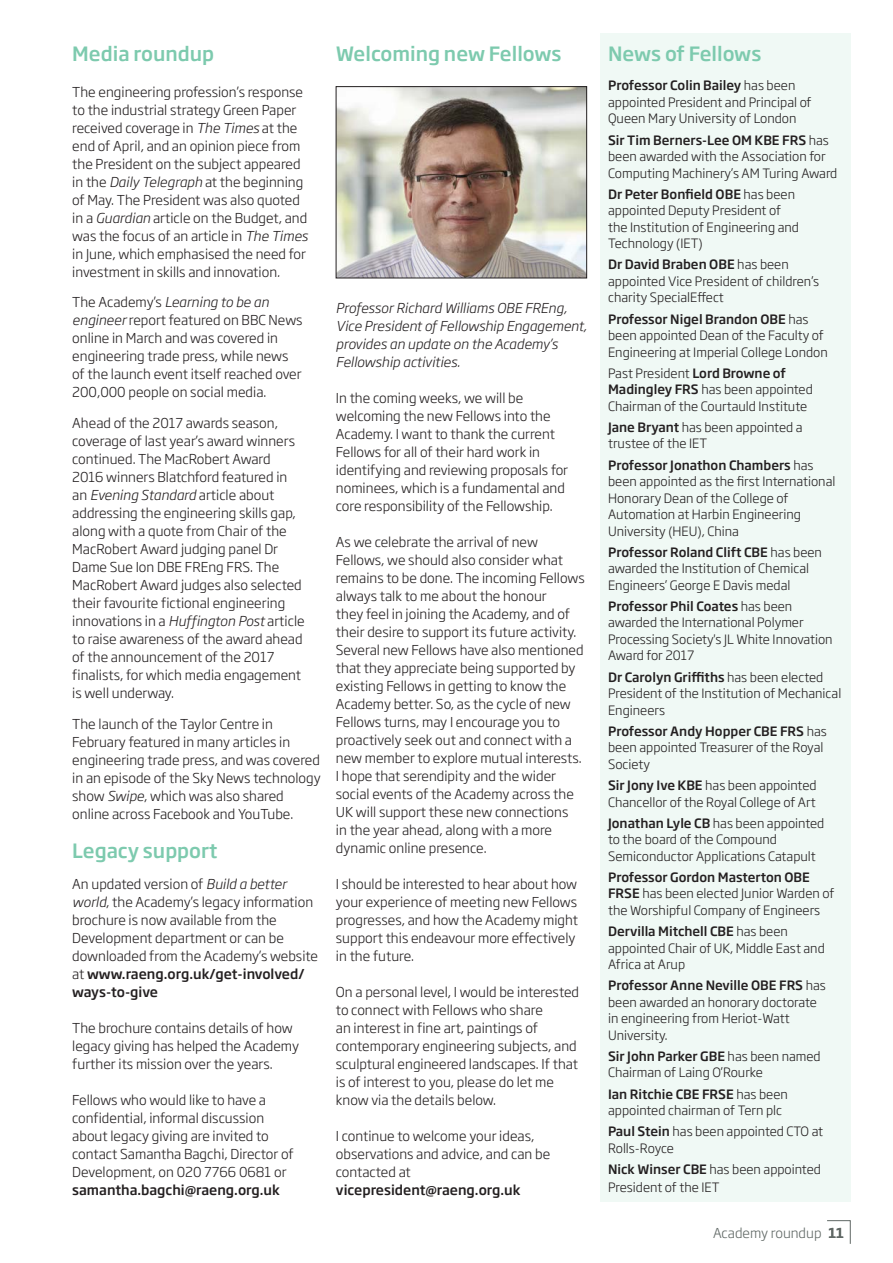
<style>
.page{position:relative;width:893px;height:1263px;background:#fff}
.page>*{position:absolute;margin:0;border:0;box-sizing:border-box;transform-origin:0 0}
.Article_head{font:500 19.5px "Soho Gothic Pro";color:#7dcaae}
.Body_Text{font:500 19.5px "Soho Gothic Pro";color:#7dcaae}
.Theme_Head{font:500 19.5px "Soho Gothic Pro";color:#7dcaae}
.Body_Text-2{font:300 13.5px/18px "Soho Gothic Pro";color:#231f20}
.Article_head-2{font:300 13.5px/18px "Soho Gothic Pro";color:#231f20}
.Article_head-3{font:italic 300 13.5px/18px "Soho Gothic Pro";color:#231f20}
.Page_number_right{font:300 13.5px "Soho Gothic Pro";color:#606865}
.Theme_Head-2{font:300 12.75px/16.5px "Soho Gothic Pro";color:#231f20}
.s1{font-style:italic}
.s2{font-weight:500}
</style>
<div class="page">
<svg style="left:827px;top:1220px;width:24px;height:24px"></svg>
<div style="left:600px;top:33px;width:250px;height:1168px;background:#f0f9f5"></div>
<img style="left:338px;top:88px;width:247px;height:188px">
<div style="left:336px;top:86px;width:251px;height:192px;border:1px solid #231f20"></div>
<p class="Article_head" style="left:72px;top:38px;width:143px">Media roundup</p>
<p class="Body_Text-2" style="left:72px;top:82px;width:237px">The engineering profession’s response to the industrial strategy Green Paper received coverage in <span class="s1">The Times</span> at the end of April, and an opinion piece from the President on the subject appeared in the <span class="s1">Daily Telegraph</span> at the beginning of May. The President was also quoted in a <span class="s1">Guardian</span> article on the Budget, and was the focus of an article in <span class="s1">The Times </span>in June, which emphasised the need for investment in skills and innovation<span class="s1">.</span></p>
<p class="Body_Text-2" style="left:72px;top:292px;width:232px">The Academy’s <span class="s1">Learning to be an engineer</span> report featured on BBC News online in March and was covered in engineering trade press, while news of the launch event itself reached over 200,000 people on social media.</p>
<p class="Body_Text-2" style="left:72px;top:413px;width:234px">Ahead of the 2017 awards season, coverage of last year’s award winners continued. The MacRobert Award 2016 winners Blatchford featured in an <span class="s1">Evening Standard</span> article about addressing the engineering skills gap, along with a quote from Chair of the MacRobert Award judging panel Dr Dame Sue Ion DBE FREng FRS. The MacRobert Award judges also selected their favourite fictional engineering innovations in a <span class="s1">Huffington Post</span> article to raise awareness of the award ahead of the announcement of the 2017 finalists, for which media engagement is well underway.</p>
<p class="Body_Text-2" style="left:72px;top:714px;width:250px">The launch of the Taylor Centre in February featured in many articles in engineering trade press, and was covered in an episode of the Sky News technology show <span class="s1">Swipe</span>, which was also shared online across Facebook and YouTube.</p>
<p class="Body_Text" style="left:72px;top:836px;width:147px">Legacy support</p>
<p class="Body_Text-2" style="left:72px;top:874px;width:247px">An updated version of <span class="s1">Build a better world</span>, the Academy’s legacy information brochure is now available from the Development department or can be downloaded from the Academy’s website at <span class="s2">www.raeng.org.uk/get-involved/ ways-to-give</span></p>
<p class="Body_Text-2" style="left:72px;top:1018px;width:228px">The brochure contains details of how legacy giving has helped the Academy further its mission over the years.</p>
<p class="Body_Text-2" style="left:72px;top:1090px;width:223px">Fellows who would like to have a confidential, informal discussion about legacy giving are invited to contact Samantha Bagchi, Director of Development, on 020 7766 0681 or <span class="s2">samantha.bagchi@raeng.org.uk</span></p>
<p class="Article_head" style="left:336px;top:38px;width:227px">Welcoming new Fellows</p>
<p class="Article_head-3" style="left:336px;top:298px;width:252px">Professor Richard Williams OBE FREng, Vice President of Fellowship Engagement, provides an update on the Academy’s Fellowship activities.</p>
<p class="Article_head-2" style="left:336px;top:388px;width:234px">In the coming weeks, we will be welcoming the new Fellows into the Academy. I want to thank the current Fellows for all of their hard work in identifying and reviewing proposals for nominees, which is a fundamental and core responsibility of the Fellowship.</p>
<p class="Article_head-2" style="left:336px;top:532px;width:250px">As we celebrate the arrival of new Fellows, we should also consider what remains to be done. The incoming Fellows always talk to me about the honour<br>they feel in joining the Academy, and of their desire to support its future activity.<br>Several new Fellows have also mentioned that they appreciate being supported by existing Fellows in getting to know the Academy better. So, as the cycle of new Fellows turns, may I encourage you to proactively seek out and connect with a new member to explore mutual interests.<br>I hope that serendipity and the wider social events of the Academy across the UK will support these new connections<br>in the year ahead, along with a more dynamic online presence.</p>
<p class="Article_head-2" style="left:336px;top:874px;width:244px">I should be interested to hear about how your experience of meeting new Fellows progresses, and how the Academy might support this endeavour more effectively in the future.</p>
<p class="Article_head-2" style="left:336px;top:982px;width:245px">On a personal level, I would be interested to connect with Fellows who share<br>an interest in fine art, paintings of contemporary engineering subjects, and sculptural engineered landscapes. If that is of interest to you, please do let me know via the details below.</p>
<p class="Article_head-2" style="left:336px;top:1126px;width:216px">I continue to welcome your ideas, observations and advice, and can be contacted at <span class="s2">vicepresident@raeng.org.uk</span></p>
<p class="Theme_Head" style="left:608px;top:38px;width:155px">News of Fellows</p>
<p class="Theme_Head-2" style="left:608px;top:77px;width:205px"><span class="s2">Professor Colin Bailey</span> has been appointed President and Principal of<br>Queen Mary University of London</p>
<p class="Theme_Head-2" style="left:608px;top:131px;width:231px"><span class="s2">Sir Tim Berners-Lee OM KBE FRS</span> has been awarded with the Association for<br>Computing Machinery’s AM Turing Award</p>
<p class="Theme_Head-2" style="left:608px;top:185px;width:192px"><span class="s2">Dr Peter Bonfield OBE</span> has been appointed Deputy President of the Institution of Engineering and<br>Technology (IET)</p>
<p class="Theme_Head-2" style="left:608px;top:256px;width:213px"><span class="s2">Dr David Braben OBE</span> has been appointed Vice President of children’s charity SpecialEffect</p>
<p class="Theme_Head-2" style="left:608px;top:310px;width:221px"><span class="s2">Professor Nigel Brandon OBE</span> has been appointed Dean of the Faculty of<br>Engineering at Imperial College London</p>
<p class="Theme_Head-2" style="left:608px;top:364px;width:206px">Past President <span class="s2">Lord Browne of<br>Madingley FRS</span> has been appointed<br>Chairman of the Courtauld Institute</p>
<p class="Theme_Head-2" style="left:608px;top:418px;width:196px"><span class="s2">Jane Bryant</span> has been appointed a trustee of the IET</p>
<p class="Theme_Head-2" style="left:608px;top:456px;width:229px"><span class="s2">Professor Jonathon Chambers</span> has been appointed as the first International Honorary Dean of the College of Automation at Harbin Engineering University (HEU), China</p>
<p class="Theme_Head-2" style="left:608px;top:543px;width:215px"><span class="s2">Professor Roland Clift CBE</span> has been awarded the Institution of Chemical<br>Engineers’ George E Davis medal</p>
<p class="Theme_Head-2" style="left:608px;top:597px;width:226px"><span class="s2">Professor Phil Coates</span> has been awarded the International Polymer<br>Processing Society's JL White Innovation<br>Award for 2017</p>
<p class="Theme_Head-2" style="left:608px;top:668px;width:235px"><span class="s2">Dr Carolyn Griffiths</span> has been elected<br>President of the Institution of Mechanical<br>Engineers</p>
<p class="Theme_Head-2" style="left:608px;top:722px;width:220px"><span class="s2">Professor Andy Hopper CBE FRS</span> has been appointed Treasurer of the Royal<br>Society</p>
<p class="Theme_Head-2" style="left:608px;top:776px;width:210px"><span class="s2">Sir Jony Ive KBE</span> has been appointed<br>Chancellor of the Royal College of Art</p>
<p class="Theme_Head-2" style="left:608px;top:814px;width:218px"><span class="s2">Jonathan Lyle CB</span> has been appointed to the board of the Compound<br>Semiconductor Applications Catapult</p>
<p class="Theme_Head-2" style="left:608px;top:868px;width:228px"><span class="s2">Professor Gordon Masterton OBE<br>FRSE</span> has been elected Junior Warden of the Worshipful Company of Engineers</p>
<p class="Theme_Head-2" style="left:608px;top:922px;width:218px"><span class="s2">Dervilla Mitchell CBE</span> has been appointed Chair of UK, Middle East and<br>Africa at Arup</p>
<p class="Theme_Head-2" style="left:608px;top:976px;width:219px"><span class="s2">Professor Anne Neville OBE FRS</span> has been awarded an honorary doctorate in engineering from Heriot-Watt<br>University.</p>
<p class="Theme_Head-2" style="left:608px;top:1047px;width:214px"><span class="s2">Sir John Parker GBE</span> has been named<br>Chairman of Laing O’Rourke</p>
<p class="Theme_Head-2" style="left:608px;top:1085px;width:181px"><span class="s2">Ian Ritchie CBE FRSE</span> has been appointed chairman of Tern plc</p>
<p class="Theme_Head-2" style="left:608px;top:1122px;width:217px"><span class="s2">Paul Stein</span> has been appointed CTO at<br>Rolls-Royce</p>
<p class="Theme_Head-2" style="left:608px;top:1159px;width:214px;line-height:18px"><span class="s2">Nick Winser CBE</span> has been appointed<br>President of the IET</p>
<p class="Page_number_right" style="left:713px;top:1222px;width:133px">Academy roundup <span class="s2">11</span></p>
</div>
